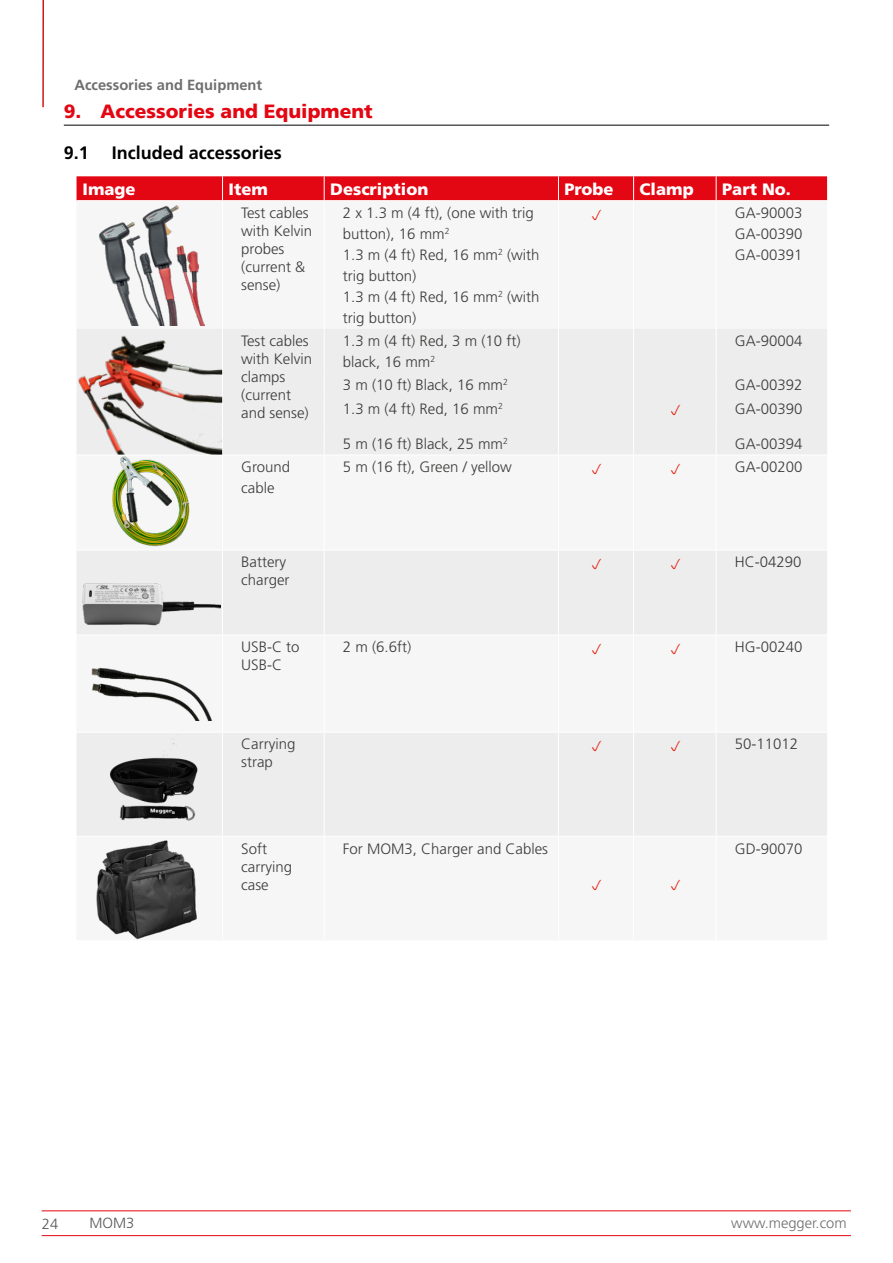
<style>
.page{position:relative;width:893px;height:1263px;background:#fff}
.page>*{position:absolute;margin:0;border:0;box-sizing:border-box;transform-origin:0 0}
.t1{font:900 19.2px "Frutiger LT Pro";color:#e30613}
.t2{font:700 18px "Frutiger LT Pro";color:#000}
.t3{font:900 16.5px "Frutiger LT Pro";color:#fff}
.t4{font:300 15px/18px "Frutiger LT Pro";color:#3c3c3b}
.t5{font:700 14.7px "Frutiger LT Pro";color:#706f6f}
.t6{font:300 14.7px "Frutiger LT Pro";color:#706f6f}
.t7{font:300 14.7px "Frutiger LT Pro";color:#575756}
</style>
<div class="page">
<hr style="left:42px;top:1210px;width:809px;height:1px;background:#e30613">
<hr style="left:42px;top:1235px;width:809px;height:1px;background:#e30613">
<hr style="left:42px;top:0;width:2px;height:107px;background:#cd1719">
<hr style="left:64px;top:125px;width:765px;height:1px;background:#000">
<svg style="left:77px;top:329px;width:750px;height:507px;fill:#ededed"></svg>
<div style="left:77px;top:176px;width:750px;height:24px;background:#e30613"></div>
<hr style="left:222px;top:329px;width:1px;height:44px;background:#fff">
<hr style="left:324px;top:329px;width:1px;height:44px;background:#fff">
<svg style="left:222px;top:373px;width:1px;height:23px"></svg>
<svg style="left:324px;top:373px;width:1px;height:23px"></svg>
<hr style="left:222px;top:396px;width:1px;height:36px;background:#fff">
<hr style="left:324px;top:396px;width:1px;height:36px;background:#fff">
<svg style="left:222px;top:432px;width:1px;height:23px"></svg>
<svg style="left:324px;top:432px;width:1px;height:23px"></svg>
<hr style="left:77px;top:455px;width:146px;height:1px;background:#fff">
<hr style="left:223px;top:455px;width:101px;height:1px;background:#fff">
<hr style="left:222px;top:455px;width:1px;height:95px;background:#fff">
<hr style="left:324px;top:455px;width:234px;height:1px;background:#fff">
<hr style="left:324px;top:455px;width:1px;height:95px;background:#fff">
<hr style="left:558px;top:455px;width:76px;height:1px;background:#fff">
<hr style="left:558px;top:455px;width:1px;height:95px;background:#fff">
<hr style="left:634px;top:455px;width:82px;height:1px;background:#fff">
<hr style="left:633px;top:455px;width:1px;height:95px;background:#fff">
<hr style="left:716px;top:455px;width:111px;height:1px;background:#fff">
<hr style="left:716px;top:455px;width:1px;height:95px;background:#fff">
<hr style="left:77px;top:550px;width:146px;height:1px;background:#fff">
<hr style="left:223px;top:550px;width:101px;height:1px;background:#fff">
<hr style="left:222px;top:550px;width:1px;height:85px;background:#fff">
<hr style="left:324px;top:550px;width:234px;height:1px;background:#fff">
<hr style="left:324px;top:550px;width:1px;height:85px;background:#fff">
<hr style="left:558px;top:550px;width:76px;height:1px;background:#fff">
<hr style="left:558px;top:550px;width:1px;height:85px;background:#fff">
<hr style="left:634px;top:550px;width:82px;height:1px;background:#fff">
<hr style="left:633px;top:550px;width:1px;height:85px;background:#fff">
<hr style="left:716px;top:550px;width:111px;height:1px;background:#fff">
<hr style="left:716px;top:550px;width:1px;height:85px;background:#fff">
<hr style="left:77px;top:635px;width:146px;height:1px;background:#fff">
<hr style="left:223px;top:635px;width:101px;height:1px;background:#fff">
<hr style="left:222px;top:635px;width:1px;height:97px;background:#fff">
<hr style="left:324px;top:635px;width:234px;height:1px;background:#fff">
<hr style="left:324px;top:635px;width:1px;height:97px;background:#fff">
<hr style="left:558px;top:635px;width:76px;height:1px;background:#fff">
<hr style="left:558px;top:635px;width:1px;height:97px;background:#fff">
<hr style="left:634px;top:635px;width:82px;height:1px;background:#fff">
<hr style="left:633px;top:635px;width:1px;height:97px;background:#fff">
<hr style="left:716px;top:635px;width:111px;height:1px;background:#fff">
<hr style="left:716px;top:635px;width:1px;height:97px;background:#fff">
<hr style="left:77px;top:732px;width:146px;height:1px;background:#fff">
<hr style="left:223px;top:732px;width:101px;height:1px;background:#fff">
<hr style="left:222px;top:732px;width:1px;height:104px;background:#fff">
<hr style="left:324px;top:732px;width:234px;height:1px;background:#fff">
<hr style="left:324px;top:732px;width:1px;height:104px;background:#fff">
<hr style="left:558px;top:732px;width:76px;height:1px;background:#fff">
<hr style="left:558px;top:732px;width:1px;height:104px;background:#fff">
<hr style="left:634px;top:732px;width:82px;height:1px;background:#fff">
<hr style="left:633px;top:732px;width:1px;height:104px;background:#fff">
<hr style="left:716px;top:732px;width:111px;height:1px;background:#fff">
<hr style="left:716px;top:732px;width:1px;height:104px;background:#fff">
<hr style="left:558px;top:329px;width:1px;height:44px;background:#fff">
<hr style="left:633px;top:329px;width:1px;height:44px;background:#fff">
<hr style="left:716px;top:329px;width:1px;height:44px;background:#fff">
<svg style="left:558px;top:373px;width:1px;height:23px"></svg>
<svg style="left:633px;top:373px;width:1px;height:23px"></svg>
<svg style="left:716px;top:373px;width:1px;height:23px"></svg>
<hr style="left:558px;top:396px;width:1px;height:36px;background:#fff">
<hr style="left:633px;top:396px;width:1px;height:36px;background:#fff">
<hr style="left:716px;top:396px;width:1px;height:36px;background:#fff">
<svg style="left:558px;top:432px;width:1px;height:23px"></svg>
<svg style="left:633px;top:432px;width:1px;height:23px"></svg>
<svg style="left:716px;top:432px;width:1px;height:23px"></svg>
<img style="left:98px;top:205px;width:107px;height:120px">
<img style="left:77px;top:331px;width:145px;height:124px">
<img style="left:106px;top:456px;width:87px;height:94px">
<img style="left:81px;top:582px;width:139px;height:46px">
<img style="left:77px;top:654px;width:145px;height:66px">
<img style="left:111px;top:733px;width:90px;height:103px">
<img style="left:96px;top:840px;width:101px;height:100px">
<svg style="left:671px;top:405px;width:9px;height:10px"></svg>
<svg style="left:592px;top:463px;width:9px;height:11px"></svg>
<svg style="left:671px;top:463px;width:9px;height:11px"></svg>
<svg style="left:592px;top:558px;width:9px;height:11px"></svg>
<svg style="left:671px;top:558px;width:9px;height:11px"></svg>
<svg style="left:592px;top:643px;width:9px;height:11px"></svg>
<svg style="left:671px;top:643px;width:9px;height:11px"></svg>
<svg style="left:592px;top:741px;width:9px;height:10px"></svg>
<svg style="left:671px;top:741px;width:9px;height:10px"></svg>
<p class="t5" style="left:74px;top:76px;width:189px">Accessories and Equipment</p>
<p class="t1" style="left:64px;top:99px;width:310px">9. Accessories and Equipment</p>
<p class="t2" style="left:64px;top:142px;width:27px">9.1</p>
<p class="t2" style="left:112px;top:142px;width:171px">Included accessories</p>
<p class="t3" style="left:83px;top:179px;width:55px">Image</p>
<p class="t3" style="left:229px;top:179px;width:41px">Item</p>
<p class="t3" style="left:330px;top:179px;width:100px">Description</p>
<p class="t3" style="left:564px;top:179px;width:51px">Probe</p>
<p class="t3" style="left:640px;top:179px;width:56px">Clamp</p>
<p class="t3" style="left:722px;top:179px;width:70px">Part No.</p>
<p class="t4" style="left:241px;top:204px;width:72px">Test cables with Kelvin probes (current &amp; sense)</p>
<p class="t4" style="left:343px;top:202px;width:198px;line-height:21px">2 x 1.3 m (4 ft), (one with trig button), 16 mm<sup>2<br></sup>1.3 m (4 ft) Red, 16 mm<sup>2</sup> (with trig button)<br>1.3 m (4 ft) Red, 16 mm<sup>2</sup> (with trig button)</p>
<p class="t4" style="left:735px;top:202px;width:69px;line-height:21px;text-align:justify">GA-90003<br>GA-00390<br>GA-00391</p>
<p class="t4" style="left:241px;top:332px;width:72px">Test cables with Kelvin clamps (current and sense)</p>
<p class="t4" style="left:343px;top:331px;width:179px;line-height:21px">1.3 m (4 ft) Red, 3 m (10 ft) black, 16 mm<sup>2</sup></p>
<p class="t4" style="left:735px;top:332px;width:69px">GA-90004</p>
<p class="t4" style="left:343px;top:376px;width:166px">3 m (10 ft) Black, 16 mm<sup>2</sup></p>
<p class="t4" style="left:735px;top:376px;width:69px">GA-00392</p>
<p class="t4" style="left:343px;top:400px;width:161px">1.3 m (4 ft) Red, 16 mm<sup>2</sup></p>
<p class="t4" style="left:735px;top:400px;width:69px">GA-00390</p>
<p class="t4" style="left:343px;top:435px;width:166px">5 m (16 ft) Black, 25 mm<sup>2</sup></p>
<p class="t4" style="left:735px;top:435px;width:69px">GA-00394</p>
<p class="t4" style="left:241px;top:457px;width:50px;line-height:21px">Ground cable</p>
<p class="t4" style="left:343px;top:458px;width:170px">5 m (16 ft), Green / yellow</p>
<p class="t4" style="left:735px;top:458px;width:69px">GA-00200</p>
<p class="t4" style="left:241px;top:553px;width:50px">Battery charger</p>
<p class="t4" style="left:735px;top:553px;width:68px">HC-04290</p>
<p class="t4" style="left:241px;top:638px;width:60px">USB-C to<br>USB-C</p>
<p class="t4" style="left:343px;top:638px;width:70px">2 m (6.6ft)</p>
<p class="t4" style="left:735px;top:638px;width:69px">HG-00240</p>
<p class="t4" style="left:241px;top:735px;width:56px">Carrying strap</p>
<p class="t4" style="left:735px;top:735px;width:65px">50-11012</p>
<p class="t4" style="left:241px;top:839px;width:52px">Soft carrying case</p>
<p class="t4" style="left:343px;top:839px;width:207px">For MOM3, Charger and Cables</p>
<p class="t4" style="left:735px;top:839px;width:69px">GD-90070</p>
<p class="t7" style="left:42px;top:1216px;width:18px">24</p>
<p class="t7" style="left:89px;top:1214px;width:46px">MOM3</p>
<p class="t6" style="left:731px;top:1214px;width:117px">www.megger.com</p>
</div>
